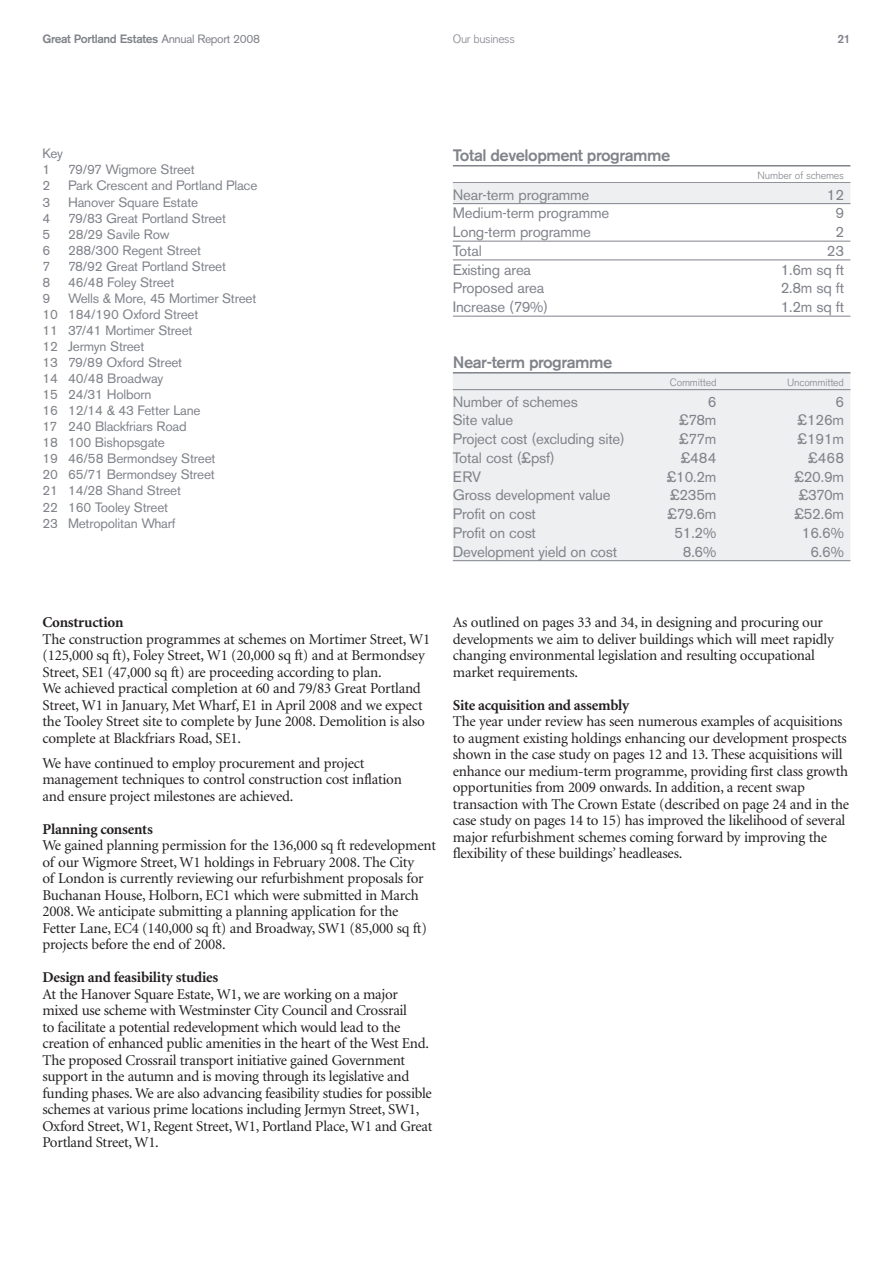
<style>
.page{position:relative;width:893px;height:1263px;background:#fff}
.page>*{position:absolute;margin:0;border:0;box-sizing:border-box;transform-origin:0 0}
.t1{font:500 16.5px "Akzidenz Grotesk BE";letter-spacing:-.03em;color:#80838a}
.t2{font:15px/16.5px "Minion";letter-spacing:-.015em;color:#231f20}
.t3{font:15px "Akzidenz Grotesk BE";letter-spacing:-.015em;color:#80838a}
.t4{font:13.5px/16px "Akzidenz Grotesk BE";letter-spacing:-.015em;color:#80838a}
.t5{font:500 12px "Akzidenz Grotesk BE";letter-spacing:-.03em;color:#80838a}
.t6{font:300 12px "Akzidenz Grotesk BE";letter-spacing:-.03em;color:#80838a}
.t7{font:300 10.5px "Akzidenz Grotesk BE";letter-spacing:-.015em;color:#80838a}
.s1{font-weight:400}
.s2{font-weight:700}
</style>
<div class="page">
<hr style="left:453px;top:165px;width:397px;height:1px;background:#80838a">
<hr style="left:453px;top:182px;width:397px;height:1px;background:#80838a">
<div style="left:453px;top:183px;width:397px;height:21px;background:#eeeff1"></div>
<hr style="left:453px;top:203px;width:397px;height:1px;background:#80838a">
<hr style="left:453px;top:241px;width:397px;height:1px;background:#80838a">
<hr style="left:453px;top:259px;width:397px;height:1px;background:#80838a">
<hr style="left:453px;top:316px;width:397px;height:1px;background:#80838a">
<div style="left:453px;top:372px;width:397px;height:189px;background:#eeeff1"></div>
<hr style="left:453px;top:372px;width:397px;height:1px;background:#80838a">
<hr style="left:453px;top:389px;width:397px;height:1px;background:#80838a">
<hr style="left:453px;top:560px;width:397px;height:1px;background:#80838a">
<p class="t5" style="left:43px;top:34px;width:219px">Great Portland Estates <span class="s1">Annual Report 2008</span></p>
<p class="t6" style="left:453px;top:33px;width:63px">Our business</p>
<p class="t5" style="left:837px;top:34px;width:15px">21</p>
<p class="t4" style="left:43px;top:147px;width:22px">Key<br>1</p>
<p class="t4" style="left:68px;top:163px;width:128px">79/97 Wigmore Street</p>
<p class="t4" style="left:43px;top:179px;width:9px">2</p>
<p class="t4" style="left:68px;top:179px;width:191px">Park Crescent and Portland Place</p>
<p class="t4" style="left:43px;top:195px;width:9px">3</p>
<p class="t4" style="left:68px;top:195px;width:132px">Hanover Square Estate</p>
<p class="t4" style="left:43px;top:211px;width:9px">4</p>
<p class="t4" style="left:68px;top:211px;width:159px">79/83 Great Portland Street</p>
<p class="t4" style="left:43px;top:227px;width:9px">5</p>
<p class="t4" style="left:68px;top:227px;width:103px">28/29 Savile Row</p>
<p class="t4" style="left:43px;top:243px;width:9px">6</p>
<p class="t4" style="left:68px;top:243px;width:134px">288/300 Regent Street</p>
<p class="t4" style="left:43px;top:259px;width:9px">7</p>
<p class="t4" style="left:68px;top:259px;width:159px">78/92 Great Portland Street</p>
<p class="t4" style="left:43px;top:275px;width:9px">8</p>
<p class="t4" style="left:68px;top:275px;width:108px">46/48 Foley Street</p>
<p class="t4" style="left:43px;top:292px;width:9px">9</p>
<p class="t4" style="left:43px;top:292px;width:215px;text-indent:26px">Wells &amp; More, 45 Mortimer Street<br>10 184/190 Oxford Street<br>11 37/41 Mortimer Street<br>12 Jermyn Street<br>13 79/89 Oxford Street<br>14 40/48 Broadway<br>15 24/31 Holborn<br>16 12/14 &amp; 43 Fetter Lane<br>17 240 Blackfriars Road<br>18 100 Bishopsgate<br>19 46/58 Bermondsey Street<br>20 65/71 Bermondsey Street<br>21 14/28 Shand Street<br>22 160 Tooley Street<br>23 Metropolitan Wharf</p>
<p class="t1" style="left:453px;top:149px;width:219px">Total development programme</p>
<p class="t7" style="left:757px;top:170px;width:88px">Number of schemes</p>
<p class="t3" style="left:453px;top:189px;width:138px">Near-term programme</p>
<p class="t3" style="left:827px;top:189px;width:19px">12</p>
<p class="t3" style="left:453px;top:208px;width:158px">Medium-term programme</p>
<p class="t3" style="left:835px;top:208px;width:10px">9</p>
<p class="t3" style="left:453px;top:226px;width:140px">Long-term programme</p>
<p class="t3" style="left:835px;top:226px;width:10px">2</p>
<p class="t3" style="left:453px;top:245px;width:31px">Total</p>
<p class="t3" style="left:827px;top:245px;width:19px">23</p>
<p class="t3" style="left:453px;top:264px;width:80px">Existing area</p>
<p class="t3" style="left:781px;top:264px;width:65px">1.6m sq ft</p>
<p class="t3" style="left:453px;top:283px;width:93px">Proposed area</p>
<p class="t3" style="left:781px;top:283px;width:65px">2.8m sq ft</p>
<p class="t3" style="left:453px;top:301px;width:97px">Increase (79%)</p>
<p class="t3" style="left:781px;top:301px;width:65px">1.2m sq ft</p>
<p class="t1" style="left:453px;top:356px;width:161px">Near-term programme</p>
<p class="t7" style="left:670px;top:377px;width:48px">Committed</p>
<p class="t7" style="left:787px;top:377px;width:59px">Uncommitted</p>
<p class="t3" style="left:453px;top:396px;width:127px">Number of schemes</p>
<p class="t3" style="left:708px;top:396px;width:10px">6</p>
<p class="t3" style="left:835px;top:396px;width:10px">6</p>
<p class="t3" style="left:453px;top:415px;width:62px">Site value</p>
<p class="t3" style="left:679px;top:415px;width:39px">£78m</p>
<p class="t3" style="left:797px;top:415px;width:48px">£126m</p>
<p class="t3" style="left:453px;top:433px;width:173px">Project cost (excluding site)</p>
<p class="t3" style="left:679px;top:433px;width:39px">£77m</p>
<p class="t3" style="left:797px;top:433px;width:48px">£191m</p>
<p class="t3" style="left:453px;top:452px;width:103px">Total cost (£psf)</p>
<p class="t3" style="left:680px;top:452px;width:38px">£484</p>
<p class="t3" style="left:808px;top:452px;width:38px">£468</p>
<p class="t3" style="left:453px;top:471px;width:30px">ERV</p>
<p class="t3" style="left:666px;top:471px;width:52px">£10.2m</p>
<p class="t3" style="left:794px;top:471px;width:52px">£20.9m</p>
<p class="t3" style="left:453px;top:490px;width:159px">Gross development value</p>
<p class="t3" style="left:670px;top:490px;width:48px">£235m</p>
<p class="t3" style="left:798px;top:490px;width:47px">£370m</p>
<p class="t3" style="left:453px;top:508px;width:85px">Profit on cost</p>
<p class="t3" style="left:667px;top:508px;width:51px">£79.6m</p>
<p class="t3" style="left:794px;top:508px;width:52px">£52.6m</p>
<p class="t3" style="left:453px;top:527px;width:85px">Profit on cost</p>
<p class="t3" style="left:674px;top:527px;width:44px">51.2%</p>
<p class="t3" style="left:802px;top:527px;width:44px">16.6%</p>
<p class="t3" style="left:453px;top:546px;width:166px">Development yield on cost</p>
<p class="t3" style="left:683px;top:546px;width:35px">8.6%</p>
<p class="t3" style="left:810px;top:546px;width:35px">6.6%</p>
<p class="t2" style="left:43px;top:615px;width:389px"><span class="s2">Construction<br></span>The construction programmes at schemes on Mortimer Street, W1 (125,000 sq ft), Foley Street, W1 (20,000 sq ft) and at Bermondsey Street, SE1 (47,000 sq ft) are proceeding according to plan.<br>We achieved practical completion at 60 and 79/83 Great Portland Street, W1 in January, Met Wharf, E1 in April 2008 and we expect the Tooley Street site to complete by June 2008. Demolition is also complete at Blackfriars Road, SE1.</p>
<p class="t2" style="left:43px;top:756px;width:361px">We have continued to employ procurement and project management techniques to control construction cost inflation and ensure project milestones are achieved.</p>
<p class="t2" style="left:43px;top:822px;width:395px"><span class="s2">Planning consents<br></span>We gained planning permission for the 136,000 sq ft redevelopment of our Wigmore Street, W1 holdings in February 2008. The City<br>of London is currently reviewing our refurbishment proposals for Buchanan House, Holborn, EC1 which were submitted in March 2008. We anticipate submitting a planning application for the<br>Fetter Lane, EC4 (140,000 sq ft) and Broadway, SW1 (85,000 sq ft) projects before the end of 2008.</p>
<p class="t2" style="left:43px;top:970px;width:391px"><span class="s2">Design and feasibility studies<br></span>At the Hanover Square Estate, W1, we are working on a major mixed use scheme with Westminster City Council and Crossrail<br>to facilitate a potential redevelopment which would lead to the creation of enhanced public amenities in the heart of the West End.<br>The proposed Crossrail transport initiative gained Government support in the autumn and is moving through its legislative and funding phases. We are also advancing feasibility studies for possible schemes at various prime locations including Jermyn Street, SW1, Oxford Street, W1, Regent Street, W1, Portland Place, W1 and Great Portland Street, W1.</p>
<p class="t2" style="left:453px;top:615px;width:382px">As outlined on pages 33 and 34, in designing and procuring our developments we aim to deliver buildings which will meet rapidly changing environmental legislation and resulting occupational market requirements.</p>
<p class="t2" style="left:453px;top:698px;width:398px"><span class="s2">Site acquisition and assembly<br></span>The year under review has seen numerous examples of acquisitions to augment existing holdings enhancing our development prospects shown in the case study on pages 12 and 13. These acquisitions will enhance our medium-term programme, providing first class growth opportunities from 2009 onwards. In addition, a recent swap transaction with The Crown Estate (described on page 24 and in the case study on pages 14 to 15) has improved the likelihood of several major refurbishment schemes coming forward by improving the flexibility of these buildings’ headleases.</p>
</div>
